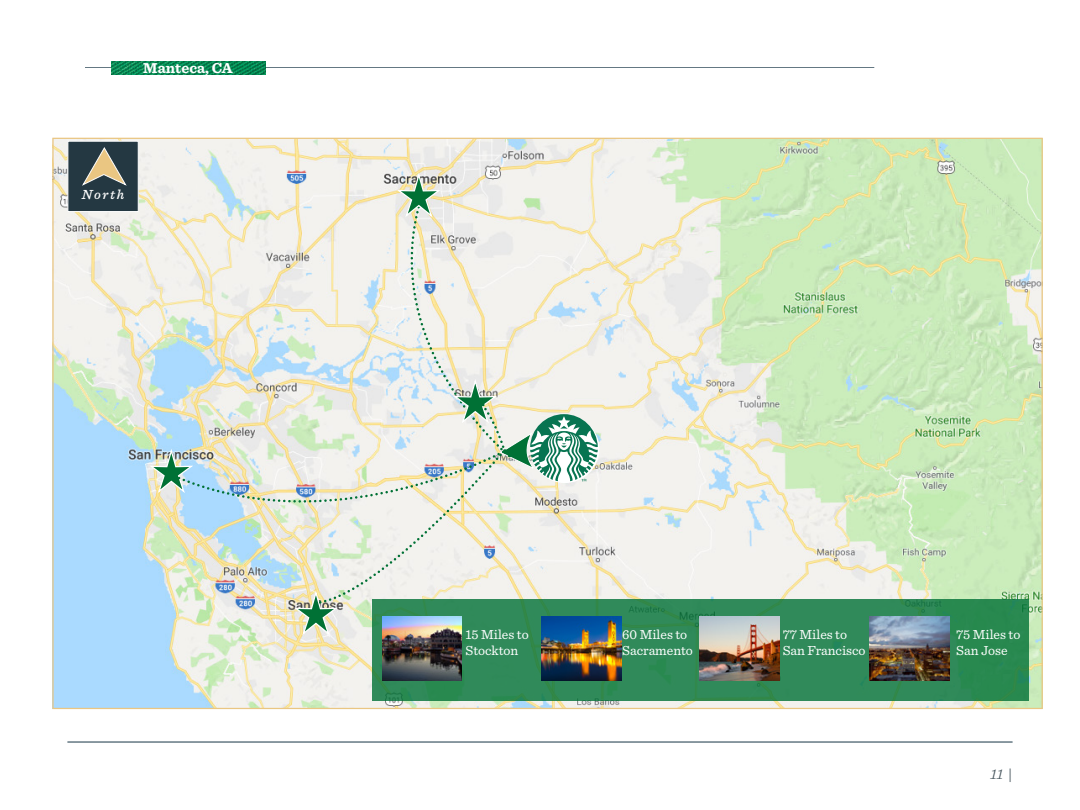
<style>
.page{position:relative;width:1080px;height:810px;background:#fff}
.page>*{position:absolute;margin:0;border:0;box-sizing:border-box;transform-origin:0 0}
.t1{font:700 15px "Sentinel";color:#fff}
.t2{font:italic 300 15px "Sentinel";color:#43525a}
.t3{font:13.75px/16.5px "Sentinel";color:#fff}
.t4{font:italic 500 13.75px "Sentinel";letter-spacing:.115em;color:#fff}
.s1{font-weight:400;font-style:normal}
</style>
<div class="page">
<hr style="left:85px;top:67px;width:789px;height:1px;background:#647883">
<img style="left:111px;top:61px;width:154px;height:14px">
<img style="left:54px;top:140px;width:987px;height:567px">
<hr style="left:68px;top:742px;width:944px;height:1px;background:#647883">
<div style="left:68px;top:141px;width:71px;height:71px;background:#243842;border:1px solid #fff"></div>
<svg style="left:82px;top:147px;width:45px;height:39px"></svg>
<svg style="left:373px;top:600px;width:656px;height:101px;background:#2e8856"></svg>
<img style="left:699px;top:616px;width:80px;height:64px">
<img style="left:870px;top:616px;width:80px;height:64px">
<img style="left:542px;top:616px;width:79px;height:64px">
<svg style="left:147px;top:174px;width:451px;height:463px;background:#dce4da"></svg>
<img style="left:383px;top:616px;width:79px;height:64px">
<p class="t1" style="left:143px;top:56px;width:91px">Manteca, CA</p>
<p class="t4" style="left:82px;top:184px;width:44px">North</p>
<p class="t3" style="left:465px;top:625px;width:65px">15 Miles to<br>Stockton</p>
<p class="t3" style="left:622px;top:625px;width:72px">60 Miles to<br>Sacramento</p>
<p class="t3" style="left:783px;top:625px;width:84px">77 Miles to<br>San Francisco</p>
<p class="t3" style="left:956px;top:625px;width:66px">75 Miles to<br>San Jose</p>
<p class="t2" style="left:990px;top:763px;width:24px">11 <span class="s1">|</span></p>
</div>
